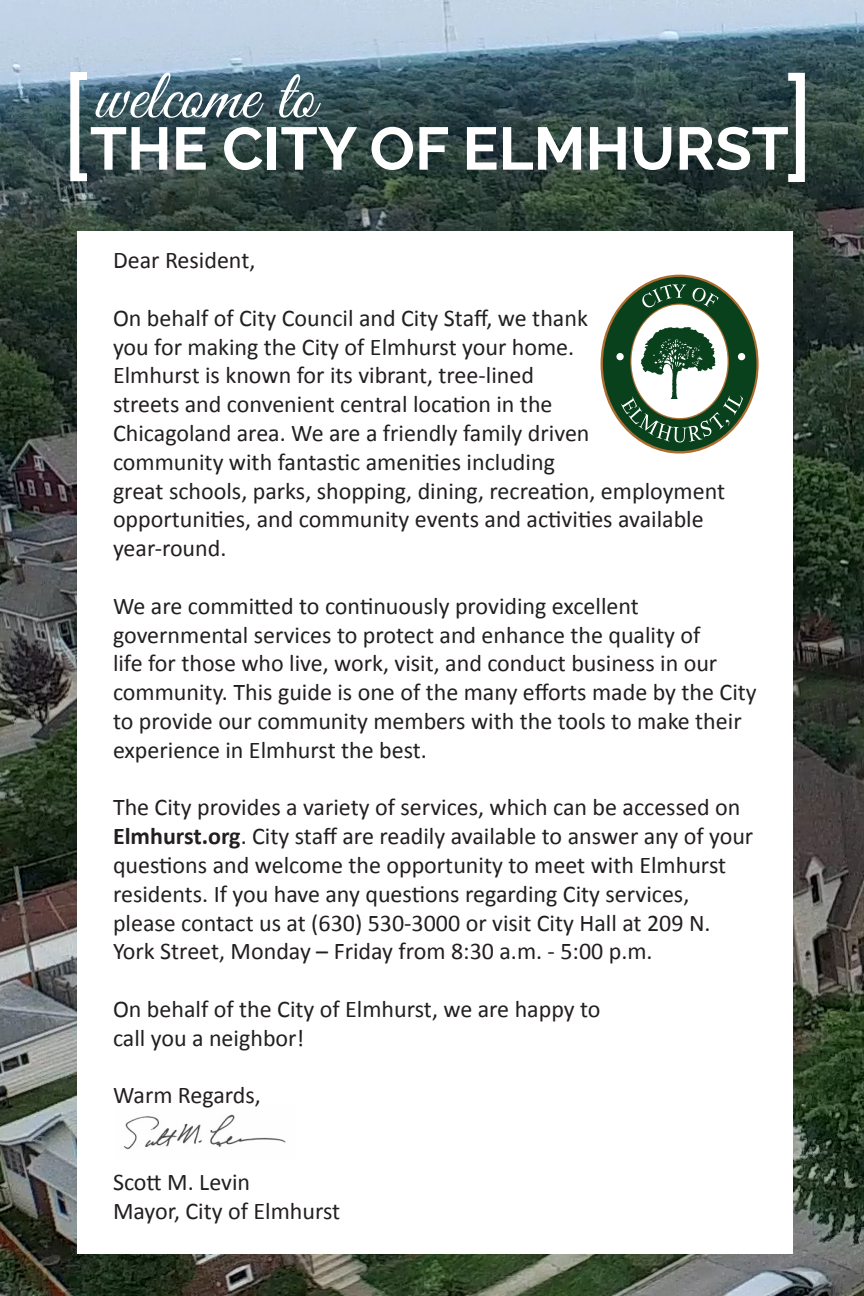
<style>
.page{position:relative;width:864px;height:1296px;background:#fff}
.page>*{position:absolute;margin:0;border:0;box-sizing:border-box;transform-origin:0 0}
.t1{font:140px "Raleway";color:#fff}
.t2{font:72px "Great Vibes";color:#fff}
.t3{font:700 60px "Raleway";color:#fff}
.t4{font:24px/28.8px "Calibri";color:#231f20}
.s1{font-weight:700}
</style>
<div class="page">
<img style="left:0;top:0;width:864px;height:1296px">
<div style="left:77px;top:232px;width:715px;height:1022px;background:#fff"></div>
<img style="left:123px;top:1114px;width:163px;height:36px">
<svg style="left:601px;top:275px;width:158px;height:179px"></svg>
<div style="left:603px;top:277px;width:153px;height:174px;background:#0a411d;border-radius:50%"></div>
<div style="left:631px;top:305px;width:97px;height:113px;background:#fff;border-radius:50%"></div>
<div style="left:738px;top:353px;width:7px;height:7px;background:#fff;border-radius:50%"></div>
<div style="left:616px;top:353px;width:8px;height:7px;background:#fff;border-radius:50%"></div>
<svg style="left:642px;top:284px;width:44px;height:24px"></svg>
<svg style="left:692px;top:288px;width:27px;height:19px"></svg>
<svg style="left:621px;top:327px;width:122px;height:116px"></svg>
<p class="t1" style="left:58px;top:45px;width:38px">[</p>
<p class="t2" style="left:94px;top:56px;width:223px">welcome to</p>
<p class="t1" style="left:817px;top:209px;width:38px;rotate:-180deg">[</p>
<p class="t3" style="left:90px;top:114px;width:700px">THE CITY OF ELMHURST</p>
<p class="t4" style="left:113px;top:245px;width:144px">Dear Resident,</p>
<p class="t4" style="left:113px;top:303px;width:614px">On behalf of City Council and City Staff, we thank<br>you for making the City of Elmhurst your home.<br>Elmhurst is known for its vibrant, tree-lined<br>streets and convenient central location in the<br>Chicagoland area. We are a friendly family driven<br>community with fantastic amenities including<br>great schools, parks, shopping, dining, recreation, employment opportunities, and community events and activities available year-round.</p>
<p class="t4" style="left:113px;top:591px;width:645px">We are committed to continuously providing excellent governmental services to protect and enhance the quality of<br>life for those who live, work, visit, and conduct business in our community. This guide is one of the many efforts made by the City to provide our community members with the tools to make their experience in Elmhurst the best.</p>
<p class="t4" style="left:113px;top:792px;width:642px">The City provides a variety of services, which can be accessed on <span class="s1">Elmhurst.org</span>. City staff are readily available to answer any of your questions and welcome the opportunity to meet with Elmhurst residents. If you have any questions regarding City services, please contact us at (630) 530-3000 or visit City Hall at 209 N.<br>York Street, Monday – Friday from 8:30 a.m. - 5:00 p.m.</p>
<p class="t4" style="left:113px;top:994px;width:489px">On behalf of the City of Elmhurst, we are happy to</p>
<p class="t4" style="left:113px;top:1023px;width:193px">call you a neighbor!</p>
<p class="t4" style="left:113px;top:1080px;width:149px">Warm Regards,</p>
<p class="t4" style="left:113px;top:1167px;width:139px">Scott M. Levin</p>
<p class="t4" style="left:113px;top:1196px;width:229px">Mayor, City of Elmhurst</p>
</div>
